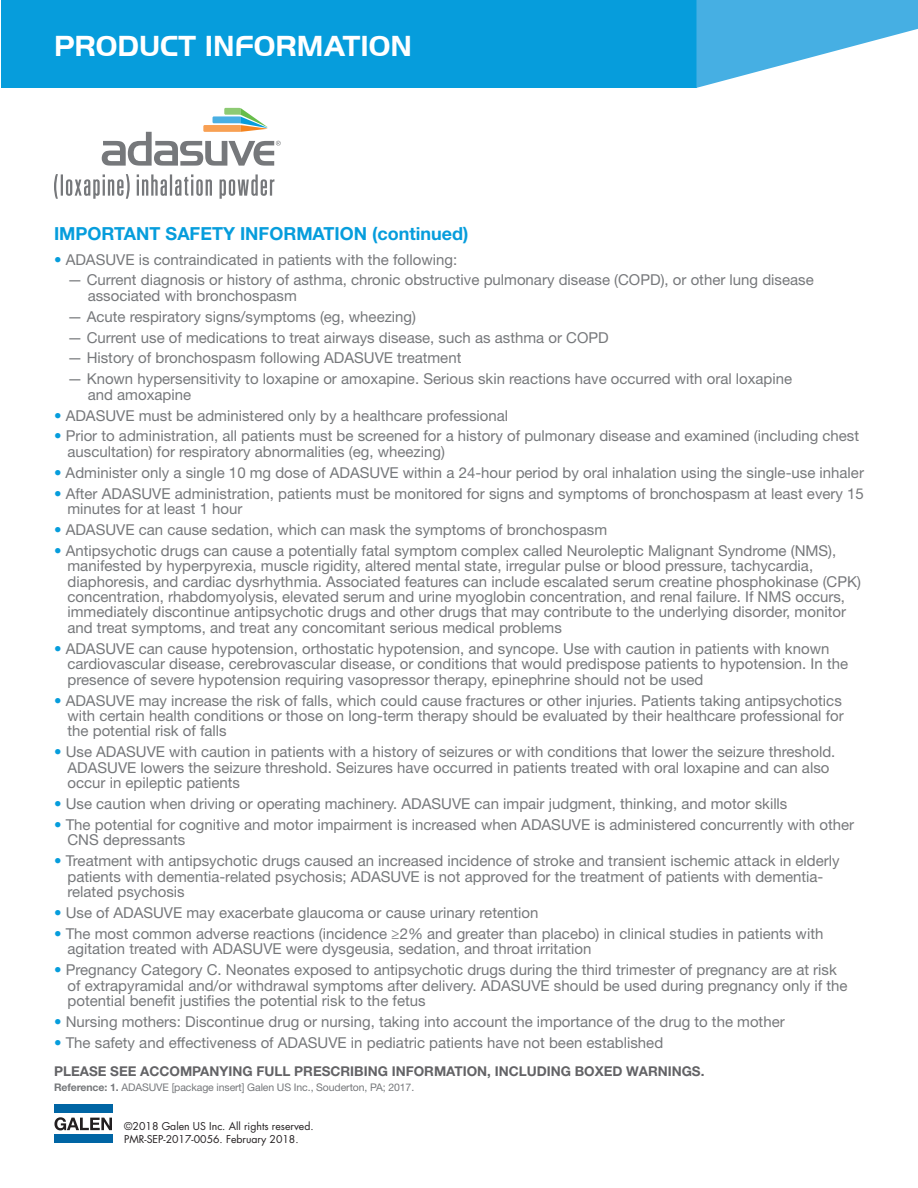
<style>
.page{position:relative;width:918px;height:1188px;background:#fff}
.page>*{position:absolute;margin:0;border:0;box-sizing:border-box;transform-origin:0 0}
.t1{font:700 30px "Handel Gothic Com";color:#fff}
.t2{font:700 18px "Helvetica Neue LT Std";color:#069ddc}
.t3{font:15px/15.5px "Helvetica Neue LT Std";color:#76787b}
.t4{font:700 13.5px "Helvetica Neue LT Std";color:#636366}
.t5{font:10.5px "Futura Std";color:#231f20}
.t6{font:10.5px "Helvetica Neue LT Std";letter-spacing:-.01em;color:#76787b}
.s1{color:#069ddc}
.s2{font-weight:700}
</style>
<div class="page">
<div style="left:1px;top:0;width:695px;height:88px;background:#069ddc"></div>
<svg style="left:696px;top:0;width:222px;height:88px"></svg>
<svg style="left:102px;top:108px;width:179px;height:58px"></svg>
<svg style="left:54px;top:174px;width:220px;height:25px"></svg>
<div style="left:54px;top:1104px;width:58px;height:8px;background:#0065a4"></div>
<div style="left:54px;top:1135px;width:58px;height:8px;background:#0065a4"></div>
<svg style="left:54px;top:1117px;width:58px;height:13px"></svg>
<p class="t1" style="left:54px;top:29px;width:360px">PRODUCT INFORMATION</p>
<p class="t2" style="left:54px;top:223px;width:416px">IMPORTANT SAFETY INFORMATION (continued)</p>
<p class="t3" style="left:54px;top:251px;width:405px"><span class="s1">•</span> ADASUVE is contraindicated in patients with the following:</p>
<p class="t3" style="left:88px;top:272px;width:727px;text-indent:-20px">— Current diagnosis or history of asthma, chronic obstructive pulmonary disease (COPD), or other lung disease associated with bronchospasm</p>
<p class="t3" style="left:68px;top:308px;width:350px">— Acute respiratory signs/symptoms (eg, wheezing)</p>
<p class="t3" style="left:68px;top:329px;width:543px">— Current use of medications to treat airways disease, such as asthma or COPD</p>
<p class="t3" style="left:68px;top:350px;width:395px">— History of bronchospasm following ADASUVE treatment</p>
<p class="t3" style="left:88px;top:371px;width:706px;text-indent:-20px">— Known hypersensitivity to loxapine or amoxapine. Serious skin reactions have occurred with oral loxapine and amoxapine</p>
<p class="t3" style="left:54px;top:407px;width:456px"><span class="s1">•</span> ADASUVE must be administered only by a healthcare professional</p>
<p class="t3" style="left:68px;top:428px;width:793px;text-indent:-14px"><span class="s1">•</span> Prior to administration, all patients must be screened for a history of pulmonary disease and examined (including chest auscultation) for respiratory abnormalities (eg, wheezing)</p>
<p class="t3" style="left:54px;top:464px;width:812px"><span class="s1">•</span> Administer only a single 10 mg dose of ADASUVE within a 24-hour period by oral inhalation using the single-use inhaler</p>
<p class="t3" style="left:68px;top:485px;width:798px;text-indent:-14px"><span class="s1">•</span> After ADASUVE administration, patients must be monitored for signs and symptoms of bronchospasm at least every 15 minutes for at least 1 hour</p>
<p class="t3" style="left:54px;top:522px;width:555px"><span class="s1">•</span> ADASUVE can cause sedation, which can mask the symptoms of bronchospasm</p>
<p class="t3" style="left:68px;top:542px;width:795px;text-indent:-14px"><span class="s1">•</span> Antipsychotic drugs can cause a potentially fatal symptom complex called Neuroleptic Malignant Syndrome (NMS), manifested by hyperpyrexia, muscle rigidity, altered mental state, irregular pulse or blood pressure, tachycardia, diaphoresis, and cardiac dysrhythmia. Associated features can include escalated serum creatine phosphokinase (CPK) concentration, rhabdomyolysis, elevated serum and urine myoglobin concentration, and renal failure. If NMS occurs, immediately discontinue antipsychotic drugs and other drugs that may contribute to the underlying disorder, monitor and treat symptoms, and treat any concomitant serious medical problems</p>
<p class="t3" style="left:68px;top:640px;width:782px;text-indent:-14px"><span class="s1">•</span> ADASUVE can cause hypotension, orthostatic hypotension, and syncope. Use with caution in patients with known cardiovascular disease, cerebrovascular disease, or conditions that would predispose patients to hypotension. In the presence of severe hypotension requiring vasopressor therapy, epinephrine should not be used</p>
<p class="t3" style="left:68px;top:692px;width:778px;text-indent:-14px"><span class="s1">•</span> ADASUVE may increase the risk of falls, which could cause fractures or other injuries. Patients taking antipsychotics with certain health conditions or those on long-term therapy should be evaluated by their healthcare professional for the potential risk of falls</p>
<p class="t3" style="left:68px;top:744px;width:769px;text-indent:-14px"><span class="s1">•</span> Use ADASUVE with caution in patients with a history of seizures or with conditions that lower the seizure threshold.<br>ADASUVE lowers the seizure threshold. Seizures have occurred in patients treated with oral loxapine and can also occur in epileptic patients</p>
<p class="t3" style="left:54px;top:796px;width:735px"><span class="s1">•</span> Use caution when driving or operating machinery. ADASUVE can impair judgment, thinking, and motor skills</p>
<p class="t3" style="left:68px;top:817px;width:788px;text-indent:-14px"><span class="s1">•</span> The potential for cognitive and motor impairment is increased when ADASUVE is administered concurrently with other<br>CNS depressants</p>
<p class="t3" style="left:68px;top:853px;width:774px;text-indent:-14px"><span class="s1">•</span> Treatment with antipsychotic drugs caused an increased incidence of stroke and transient ischemic attack in elderly patients with dementia-related psychosis; ADASUVE is not approved for the treatment of patients with dementia&shy;related psychosis</p>
<p class="t3" style="left:54px;top:905px;width:486px"><span class="s1">•</span> Use of ADASUVE may exacerbate glaucoma or cause urinary retention</p>
<p class="t3" style="left:68px;top:925px;width:757px;text-indent:-14px"><span class="s1">•</span> The most common adverse reactions (incidence ≥2% and greater than placebo) in clinical studies in patients with agitation treated with ADASUVE were dysgeusia, sedation, and throat irritation</p>
<p class="t3" style="left:68px;top:962px;width:782px;text-indent:-14px"><span class="s1">•</span> Pregnancy Category C. Neonates exposed to antipsychotic drugs during the third trimester of pregnancy are at risk of extrapyramidal and/or withdrawal symptoms after delivery. ADASUVE should be used during pregnancy only if the potential benefit justifies the potential risk to the fetus</p>
<p class="t3" style="left:54px;top:1014px;width:732px"><span class="s1">•</span> Nursing mothers: Discontinue drug or nursing, taking into account the importance of the drug to the mother</p>
<p class="t3" style="left:54px;top:1034px;width:611px"><span class="s1">•</span> The safety and effectiveness of ADASUVE in pediatric patients have not been established</p>
<p class="t4" style="left:54px;top:1063px;width:652px">PLEASE SEE ACCOMPANYING FULL PRESCRIBING INFORMATION, INCLUDING BOXED WARNINGS.</p>
<p class="t6" style="left:54px;top:1081px;width:362px"><span class="s2">Reference: 1.</span> ADASUVE [package insert] Galen US Inc., Souderton, PA; 2017.</p>
<p class="t5" style="left:124px;top:1119px;width:191px">©2018 Galen US Inc. All rights reserved.</p>
<p class="t5" style="left:124px;top:1132px;width:176px">PMR-SEP-2017-0056. February 2018.</p>
</div>
